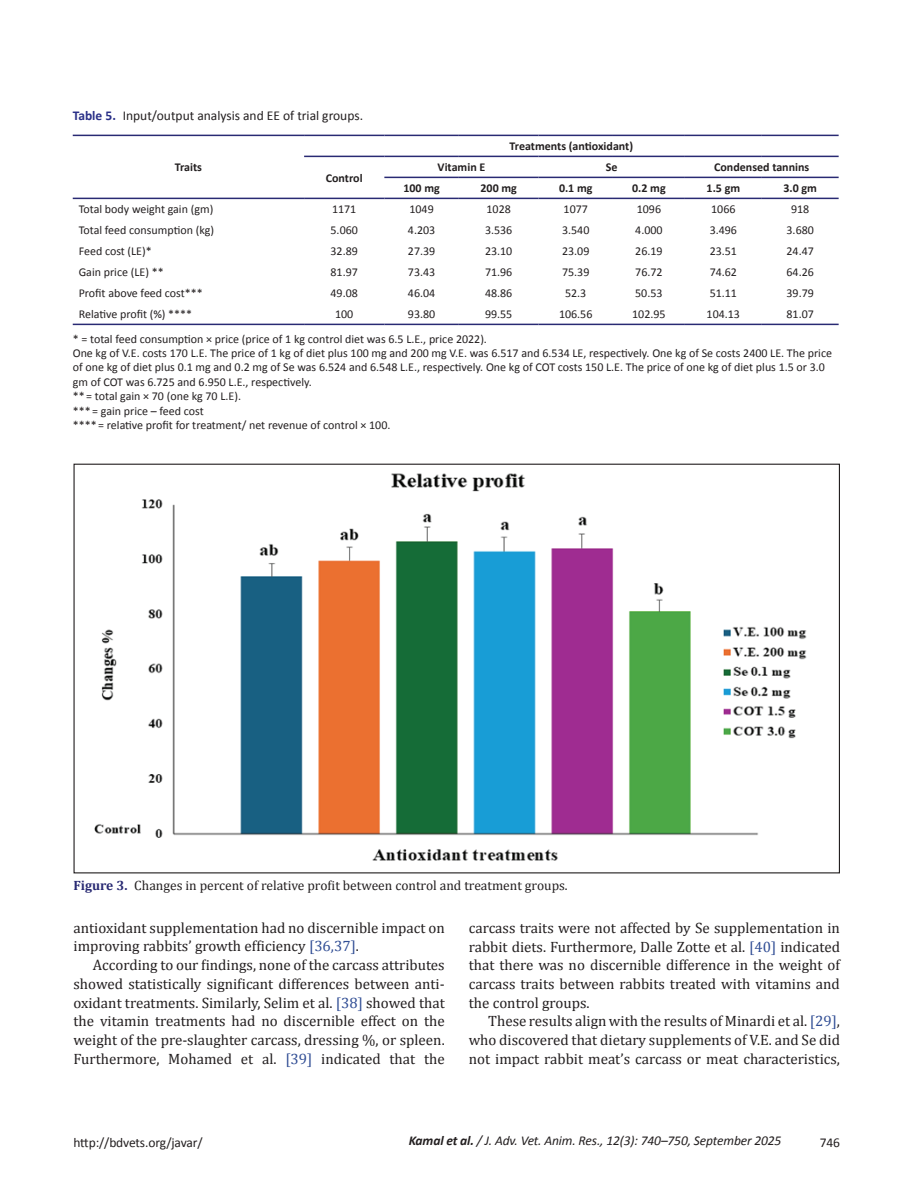
<style>
.page{position:relative;width:918px;height:1188px;background:#fff}
.page>*{position:absolute;margin:0;border:0;box-sizing:border-box;transform-origin:0 0}
.t1{font:15px/18.8px "Cambria";color:#231f20;text-align:justify}
.t2{font:13.5px "Calibri";color:#231f20}
.t3{font:13.5px "Cambria";color:#231f20}
.t4{font:italic 13.5px "Calibri";letter-spacing:-.01em;color:#231f20}
.t5{font:12px/14.4px "Calibri";color:#231f20}
.t6{font:700 12px "Calibri";color:#231f20}
.s1{font-weight:700;color:#2a3088}
.s2{font-weight:700;color:#292a73}
.s3{color:#304d94}
.s4{font-weight:700}
</style>
<div class="page">
<hr style="left:73px;top:135px;width:231px;height:1px;background:#292a73">
<hr style="left:73px;top:198px;width:231px;height:1px;background:#292a73">
<hr style="left:304px;top:135px;width:80px;height:1px;background:#292a73">
<hr style="left:384px;top:135px;width:75px;height:1px;background:#292a73">
<hr style="left:459px;top:135px;width:80px;height:1px;background:#292a73">
<hr style="left:539px;top:135px;width:74px;height:1px;background:#292a73">
<hr style="left:613px;top:135px;width:72px;height:1px;background:#292a73">
<hr style="left:685px;top:135px;width:77px;height:1px;background:#292a73">
<hr style="left:762px;top:135px;width:77px;height:1px;background:#292a73">
<hr style="left:304px;top:156px;width:80px;height:1px;background:#292a73">
<hr style="left:304px;top:198px;width:80px;height:1px;background:#292a73">
<hr style="left:384px;top:156px;width:75px;height:1px;background:#292a73">
<hr style="left:459px;top:156px;width:80px;height:1px;background:#292a73">
<hr style="left:539px;top:156px;width:74px;height:1px;background:#292a73">
<hr style="left:613px;top:156px;width:72px;height:1px;background:#292a73">
<hr style="left:685px;top:156px;width:77px;height:1px;background:#292a73">
<hr style="left:762px;top:156px;width:77px;height:1px;background:#292a73">
<hr style="left:384px;top:177px;width:75px;height:1px;background:#292a73">
<hr style="left:459px;top:177px;width:80px;height:1px;background:#292a73">
<hr style="left:539px;top:177px;width:74px;height:1px;background:#292a73">
<hr style="left:613px;top:177px;width:72px;height:1px;background:#292a73">
<hr style="left:685px;top:177px;width:77px;height:1px;background:#292a73">
<hr style="left:762px;top:177px;width:77px;height:1px;background:#292a73">
<hr style="left:384px;top:198px;width:75px;height:1px;background:#292a73">
<hr style="left:459px;top:198px;width:80px;height:1px;background:#292a73">
<hr style="left:539px;top:198px;width:74px;height:1px;background:#292a73">
<hr style="left:613px;top:198px;width:72px;height:1px;background:#292a73">
<hr style="left:685px;top:198px;width:77px;height:1px;background:#292a73">
<hr style="left:762px;top:198px;width:77px;height:1px;background:#292a73">
<hr style="left:73px;top:324px;width:231px;height:1px;background:#292a73">
<hr style="left:304px;top:324px;width:80px;height:1px;background:#292a73">
<hr style="left:384px;top:324px;width:75px;height:1px;background:#292a73">
<hr style="left:459px;top:324px;width:80px;height:1px;background:#292a73">
<hr style="left:539px;top:324px;width:74px;height:1px;background:#292a73">
<hr style="left:613px;top:324px;width:72px;height:1px;background:#292a73">
<hr style="left:685px;top:324px;width:77px;height:1px;background:#292a73">
<hr style="left:762px;top:324px;width:77px;height:1px;background:#292a73">
<img style="left:94px;top:473px;width:713px;height:388px">
<p class="t2" style="left:73px;top:107px;width:292px"><span class="s1">Table 5.</span> Input/output analysis and EE of trial groups.</p>
<p class="t6" style="left:175px;top:160px;width:29px">Traits</p>
<p class="t6" style="left:326px;top:170px;width:38px">Control</p>
<p class="t6" style="left:510px;top:139px;width:125px">Treatments (antioxidant)</p>
<p class="t6" style="left:438px;top:160px;width:49px">Vitamin E</p>
<p class="t6" style="left:606px;top:160px;width:13px">Se</p>
<p class="t6" style="left:714px;top:160px;width:97px">Condensed tannins</p>
<p class="t6" style="left:403px;top:181px;width:38px">100 mg</p>
<p class="t6" style="left:481px;top:181px;width:38px">200 mg</p>
<p class="t6" style="left:559px;top:181px;width:35px">0.1 mg</p>
<p class="t6" style="left:632px;top:181px;width:35px">0.2 mg</p>
<p class="t6" style="left:707px;top:181px;width:35px">1.5 gm</p>
<p class="t6" style="left:783px;top:181px;width:35px">3.0 gm</p>
<p class="t5" style="left:79px;top:202px;width:136px">Total body weight gain (gm)</p>
<p class="t5" style="left:332px;top:202px;width:26px">1171</p>
<p class="t5" style="left:409px;top:202px;width:26px">1049</p>
<p class="t5" style="left:487px;top:202px;width:26px">1028</p>
<p class="t5" style="left:564px;top:202px;width:26px">1077</p>
<p class="t5" style="left:637px;top:202px;width:26px">1096</p>
<p class="t5" style="left:711px;top:202px;width:26px">1066</p>
<p class="t5" style="left:791px;top:202px;width:20px">918</p>
<p class="t5" style="left:79px;top:223px;width:137px">Total feed consumption (kg)</p>
<p class="t5" style="left:331px;top:223px;width:29px">5.060</p>
<p class="t5" style="left:408px;top:223px;width:29px">4.203</p>
<p class="t5" style="left:485px;top:223px;width:29px">3.536</p>
<p class="t5" style="left:562px;top:223px;width:29px">3.540</p>
<p class="t5" style="left:635px;top:223px;width:29px">4.000</p>
<p class="t5" style="left:710px;top:223px;width:29px">3.496</p>
<p class="t5" style="left:787px;top:223px;width:29px">3.680</p>
<p class="t5" style="left:79px;top:244px;width:75px">Feed cost (LE)*</p>
<p class="t5" style="left:331px;top:244px;width:29px">32.89</p>
<p class="t5" style="left:408px;top:244px;width:29px">27.39</p>
<p class="t5" style="left:485px;top:244px;width:29px">23.10</p>
<p class="t5" style="left:562px;top:244px;width:29px">23.09</p>
<p class="t5" style="left:635px;top:244px;width:29px">26.19</p>
<p class="t5" style="left:710px;top:244px;width:29px">23.51</p>
<p class="t5" style="left:787px;top:244px;width:29px">24.47</p>
<p class="t5" style="left:79px;top:265px;width:86px">Gain price (LE) **</p>
<p class="t5" style="left:331px;top:265px;width:29px">81.97</p>
<p class="t5" style="left:408px;top:265px;width:29px">73.43</p>
<p class="t5" style="left:485px;top:265px;width:29px">71.96</p>
<p class="t5" style="left:562px;top:265px;width:29px">75.39</p>
<p class="t5" style="left:635px;top:265px;width:29px">76.72</p>
<p class="t5" style="left:710px;top:265px;width:29px">74.62</p>
<p class="t5" style="left:787px;top:265px;width:29px">64.26</p>
<p class="t5" style="left:79px;top:286px;width:126px">Profit above feed cost***</p>
<p class="t5" style="left:331px;top:286px;width:29px">49.08</p>
<p class="t5" style="left:408px;top:286px;width:29px">46.04</p>
<p class="t5" style="left:485px;top:286px;width:29px">48.86</p>
<p class="t5" style="left:565px;top:286px;width:23px">52.3</p>
<p class="t5" style="left:635px;top:286px;width:29px">50.53</p>
<p class="t5" style="left:710px;top:286px;width:29px">51.11</p>
<p class="t5" style="left:787px;top:286px;width:29px">39.79</p>
<p class="t5" style="left:79px;top:307px;width:115px">Relative profit (%) ****</p>
<p class="t5" style="left:335px;top:307px;width:20px">100</p>
<p class="t5" style="left:408px;top:307px;width:29px">93.80</p>
<p class="t5" style="left:485px;top:307px;width:29px">99.55</p>
<p class="t5" style="left:559px;top:307px;width:35px">106.56</p>
<p class="t5" style="left:632px;top:307px;width:35px">102.95</p>
<p class="t5" style="left:707px;top:307px;width:35px">104.13</p>
<p class="t5" style="left:787px;top:307px;width:29px">81.07</p>
<p class="t5" style="left:73px;top:331px;width:761px">* = total feed consumption × price (price of 1 kg control diet was 6.5 L.E., price 2022).<br>One kg of V.E. costs 170 L.E. The price of 1 kg of diet plus 100 mg and 200 mg V.E. was 6.517 and 6.534 LE, respectively. One kg of Se costs 2400 LE. The price of one kg of diet plus 0.1 mg and 0.2 mg of Se was 6.524 and 6.548 L.E., respectively. One kg of COT costs 150 L.E. The price of one kg of diet plus 1.5 or 3.0 gm of COT was 6.725 and 6.950 L.E., respectively.<br>** = total gain × 70 (one kg 70 L.E).<br>*** = gain price – feed cost<br>**** = relative profit for treatment/ net revenue of control × 100.</p>
<p class="t3" style="left:74px;top:877px;width:496px"><span class="s2">Figure 3.</span> Changes in percent of relative profit between control and treatment groups.</p>
<p class="t1" style="left:74px;top:918px;width:373px">antioxidant supplementation had no discernible impact on improving rabbits’ growth efficiency <span class="s3">[36,37]</span>.</p>
<p class="t1" style="left:73px;top:956px;width:373px;text-indent:20px">According to our findings, none of the carcass attributes showed statistically significant differences between anti&shy;oxidant treatments. Similarly, Selim et al. <span class="s3">[38]</span> showed that the vitamin treatments had no discernible effect on the weight of the pre-slaughter carcass, dressing %, or spleen.<br>Furthermore, Mohamed et al. <span class="s3">[39]</span> indicated that the</p>
<p class="t1" style="left:469px;top:918px;width:373px">carcass traits were not affected by Se supplementation in rabbit diets. Furthermore, Dalle Zotte et al. <span class="s3">[40]</span> indicated that there was no discernible difference in the weight of carcass traits between rabbits treated with vitamins and the control groups.</p>
<p class="t1" style="left:469px;top:1012px;width:373px;text-indent:19px">These results align with the results of Minardi et al. <span class="s3">[29]</span>, who discovered that dietary supplements of V.E. and Se did not impact rabbit meat’s carcass or meat characteristics,</p>
<p class="t2" style="left:74px;top:1134px;width:131px">http://bdvets.org/javar/</p>
<p class="t4" style="left:409px;top:1132px;width:374px"><span class="s4">Kamal et al.</span> / J. Adv. Vet. Anim. Res., 12(3): 740–750, September 2025</p>
<p class="t2" style="left:820px;top:1134px;width:22px">746</p>
</div>
